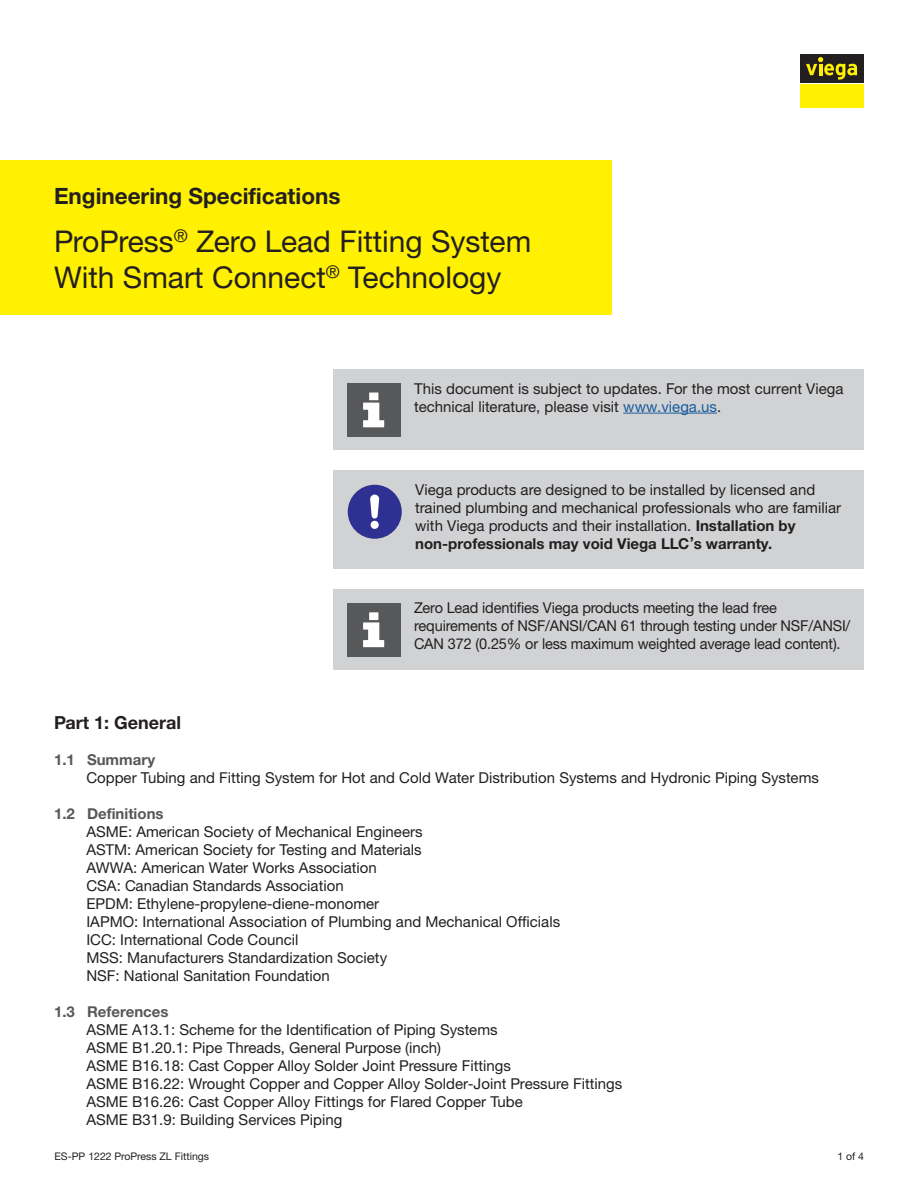
<style>
.page{position:relative;width:918px;height:1188px;background:#fff}
.page>*{position:absolute;margin:0;border:0;box-sizing:border-box;transform-origin:0 0}
.t1{font:30px/36px "M Ying Hei PR Cfor Viega W4";color:#231f20}
.t2{font:22.5px "M Ying Hei PR Cfor Viega W7";color:#231f20}
.t3{font:18px "M Ying Hei PR Cfor Viega W7";color:#231f20}
.t4{font:15px/18px "M Ying Hei PR Cfor Viega W4";color:#231f20}
.t5{font:15px "M Ying Hei PR Cfor Viega W7";color:#231f20}
.t6{font:15px "M Ying Hei PR Cfor Viega W7";color:#57585a}
.t7{font:10.5px "M Ying Hei PR Cfor Viega W4";color:#231f20}
.s1{color:#175d9e}
.s2{font-family:"M Ying Hei PR Cfor Viega W7"}
</style>
<div class="page">
<div style="left:0;top:160px;width:612px;height:155px;background:#fff101"></div>
<div style="left:800px;top:85px;width:64px;height:23px;background:#fff101"></div>
<div style="left:800px;top:54px;width:64px;height:28px;background:#231f20"></div>
<svg style="left:806px;top:57px;width:51px;height:23px"></svg>
<div style="left:333px;top:471px;width:531px;height:98px;background:#d1d2d4"></div>
<div style="left:348px;top:485px;width:54px;height:54px;background:#2e3092;border-radius:50%"></div>
<svg style="left:370px;top:494px;width:9px;height:35px"></svg>
<div style="left:333px;top:369px;width:531px;height:81px;background:#d1d2d4"></div>
<hr style="left:623px;top:413px;width:94px;height:1px;background:#175d9e">
<div style="left:347px;top:383px;width:54px;height:54px;background:#57585a"></div>
<svg style="left:363px;top:393px;width:21px;height:34px"></svg>
<div style="left:333px;top:589px;width:531px;height:81px;background:#d1d2d4"></div>
<div style="left:347px;top:603px;width:54px;height:54px;background:#57585a"></div>
<svg style="left:363px;top:612px;width:21px;height:35px"></svg>
<h2 class="t2" style="left:54px;top:182px;width:288px">Engineering Specifications</h2>
<h1 class="t1" style="left:54px;top:223px;width:479px">ProPress<sup>®</sup> Zero Lead Fitting System<br>With Smart Connect<sup>®</sup> Technology</h1>
<p class="t4" style="left:414px;top:379px;width:431px">This document is subject to updates. For the most current Viega technical literature, please visit <span class="s1">www.viega.us</span>.</p>
<p class="t4" style="left:415px;top:480px;width:427px">Viega products are designed to be installed by licensed and trained plumbing and mechanical professionals who are familiar with Viega products and their installation. <span class="s2">Installation by</span></p>
<p class="t5" style="left:415px;top:534px;width:358px">non-professionals may void Viega LLC’s warranty.</p>
<p class="t4" style="left:414px;top:599px;width:438px">Zero Lead identifies Viega products meeting the lead free requirements of NSF/ANSI/CAN 61 through testing under NSF/ANSI/<br>CAN 372 (0.25% or less maximum weighted average lead content).</p>
<p class="t3" style="left:54px;top:712px;width:129px">Part 1: General</p>
<p class="t6" style="left:54px;top:751px;width:103px">1.1 Summary</p>
<p class="t4" style="left:86px;top:769px;width:734px">Copper Tubing and Fitting System for Hot and Cold Water Distribution Systems and Hydronic Piping Systems</p>
<p class="t6" style="left:54px;top:805px;width:111px">1.2 Definitions</p>
<p class="t4" style="left:86px;top:823px;width:475px">ASME: American Society of Mechanical Engineers<br>ASTM: American Society for Testing and Materials<br>AWWA: American Water Works Association<br>CSA: Canadian Standards Association<br>EPDM: Ethylene-propylene-diene-monomer<br>IAPMO: International Association of Plumbing and Mechanical Officials ICC: International Code Council<br>MSS: Manufacturers Standardization Society<br>NSF: National Sanitation Foundation</p>
<p class="t6" style="left:54px;top:1003px;width:116px">1.3 References</p>
<p class="t4" style="left:86px;top:1021px;width:537px">ASME A13.1: Scheme for the Identification of Piping Systems<br>ASME B1.20.1: Pipe Threads, General Purpose (inch)<br>ASME B16.18: Cast Copper Alloy Solder Joint Pressure Fittings<br>ASME B16.22: Wrought Copper and Copper Alloy Solder-Joint Pressure Fittings ASME B16.26: Cast Copper Alloy Fittings for Flared Copper Tube<br>ASME B31.9: Building Services Piping</p>
<p class="t7" style="left:55px;top:1150px;width:156px">ES-PP 1222 ProPress ZL Fittings</p>
<p class="t7" style="left:837px;top:1150px;width:28px">1 of 4</p>
</div>
